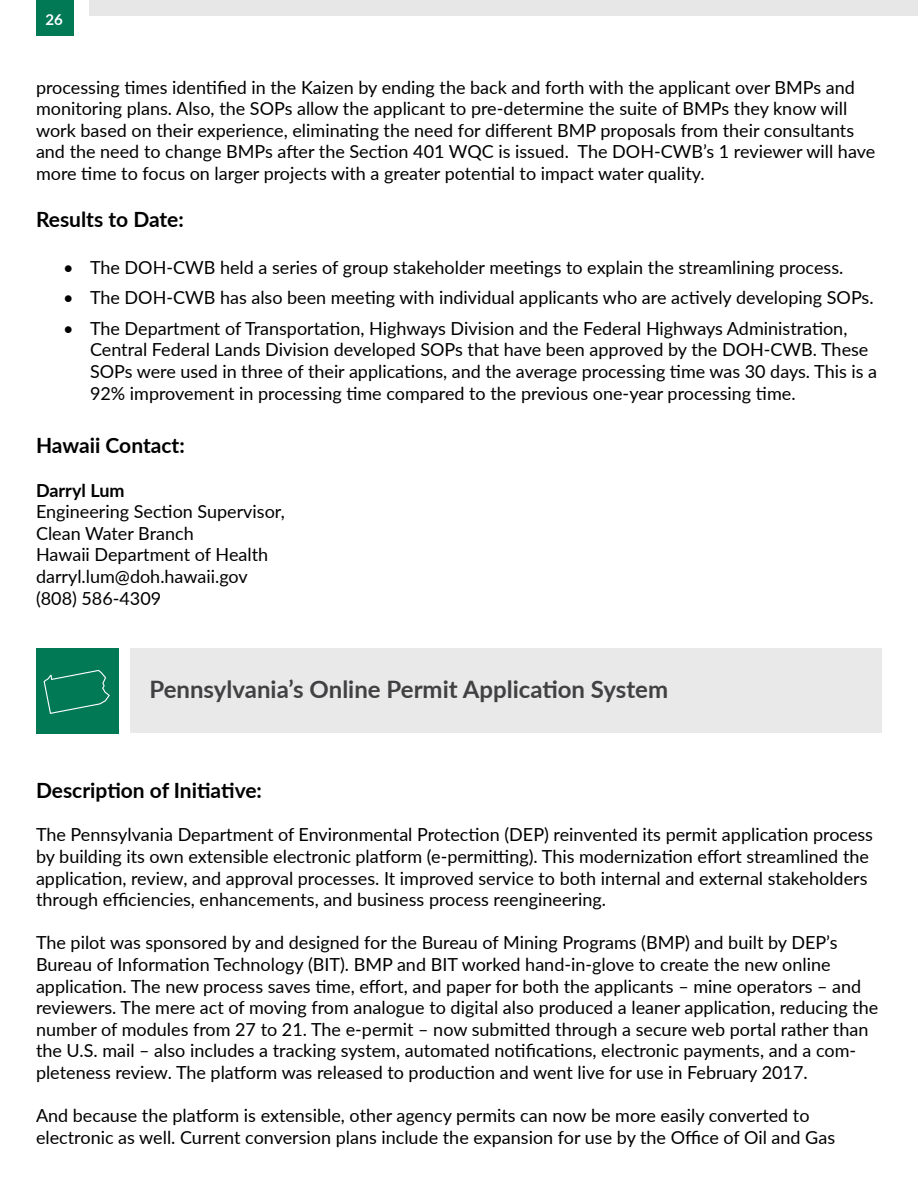
<style>
.page{position:relative;width:918px;height:1188px;background:#fff}
.page>*{position:absolute;margin:0;border:0;box-sizing:border-box;transform-origin:0 0}
.t1{font:700 24px "Lato";color:#414042}
.t2{font:700 21px "Lato";color:#000}
.t3{font:18px/21.6px "Lato";color:#000}
.t4{font:700 18px "Lato";color:#000}
.t5{font:700 15px "Lato";color:#fff}
</style>
<div class="page">
<div style="left:36px;top:0;width:37px;height:36px;background:#017955"></div>
<div style="left:89px;top:0;width:829px;height:15px;background:#e7e7e7"></div>
<div style="left:130px;top:648px;width:752px;height:85px;background:#e7e7e7"></div>
<div style="left:36px;top:648px;width:83px;height:85px;background:#017955"></div>
<svg style="left:44px;top:670px;width:66px;height:44px"></svg>
<p class="t5" style="left:46px;top:9px;width:19px">26</p>
<p class="t3" style="left:36px;top:76px;width:841px">processing times identified in the Kaizen by ending the back and forth with the applicant over BMPs and monitoring plans. Also, the SOPs allow the applicant to pre-determine the suite of BMPs they know will work based on their experience, eliminating the need for different BMP proposals from their consultants and the need to change BMPs after the Section 401 WQC is issued. The DOH-CWB’s 1 reviewer will have more time to focus on larger projects with a greater potential to impact water quality.</p>
<p class="t2" style="left:36px;top:204px;width:149px">Results to Date:</p>
<p class="t3" style="left:63px;top:256px;width:782px">• The DOH-CWB held a series of group stakeholder meetings to explain the streamlining process.</p>
<p class="t3" style="left:63px;top:286px;width:812px">• The DOH-CWB has also been meeting with individual applicants who are actively developing SOPs.</p>
<p class="t3" style="left:90px;top:317px;width:789px;text-indent:-27px">• The Department of Transportation, Highways Division and the Federal Highways Administration, Central Federal Lands Division developed SOPs that have been approved by the DOH-CWB. These SOPs were used in three of their applications, and the average processing time was 30 days. This is a 92% improvement in processing time compared to the previous one-year processing time.</p>
<p class="t2" style="left:36px;top:430px;width:150px">Hawaii Contact:</p>
<p class="t4" style="left:36px;top:477px;width:90px">Darryl Lum</p>
<p class="t3" style="left:36px;top:500px;width:250px">Engineering Section Supervisor,<br>Clean Water Branch<br>Hawaii Department of Health darryl.lum@doh.hawaii.gov (808) 586-4309</p>
<h1 class="t1" style="left:149px;top:671px;width:520px">Pennsylvania’s Online Permit Application System</h1>
<p class="t2" style="left:36px;top:775px;width:228px">Description of Initiative:</p>
<p class="t3" style="left:36px;top:823px;width:839px">The Pennsylvania Department of Environmental Protection (DEP) reinvented its permit application process by building its own extensible electronic platform (e-permitting). This modernization effort streamlined the application, review, and approval processes. It improved service to both internal and external stakeholders through efficiencies, enhancements, and business process reengineering.</p>
<p class="t3" style="left:36px;top:931px;width:844px">The pilot was sponsored by and designed for the Bureau of Mining Programs (BMP) and built by DEP’s Bureau of Information Technology (BIT). BMP and BIT worked hand-in-glove to create the new online application. The new process saves time, effort, and paper for both the applicants – mine operators – and reviewers. The mere act of moving from analogue to digital also produced a leaner application, reducing the number of modules from 27 to 21. The e-permit – now submitted through a secure web portal rather than the U.S. mail – also includes a tracking system, automated notifications, electronic payments, and a com&shy;pleteness review. The platform was released to production and went live for use in February 2017.</p>
<p class="t3" style="left:36px;top:1104px;width:801px">And because the platform is extensible, other agency permits can now be more easily converted to electronic as well. Current conversion plans include the expansion for use by the Office of Oil and Gas</p>
</div>
